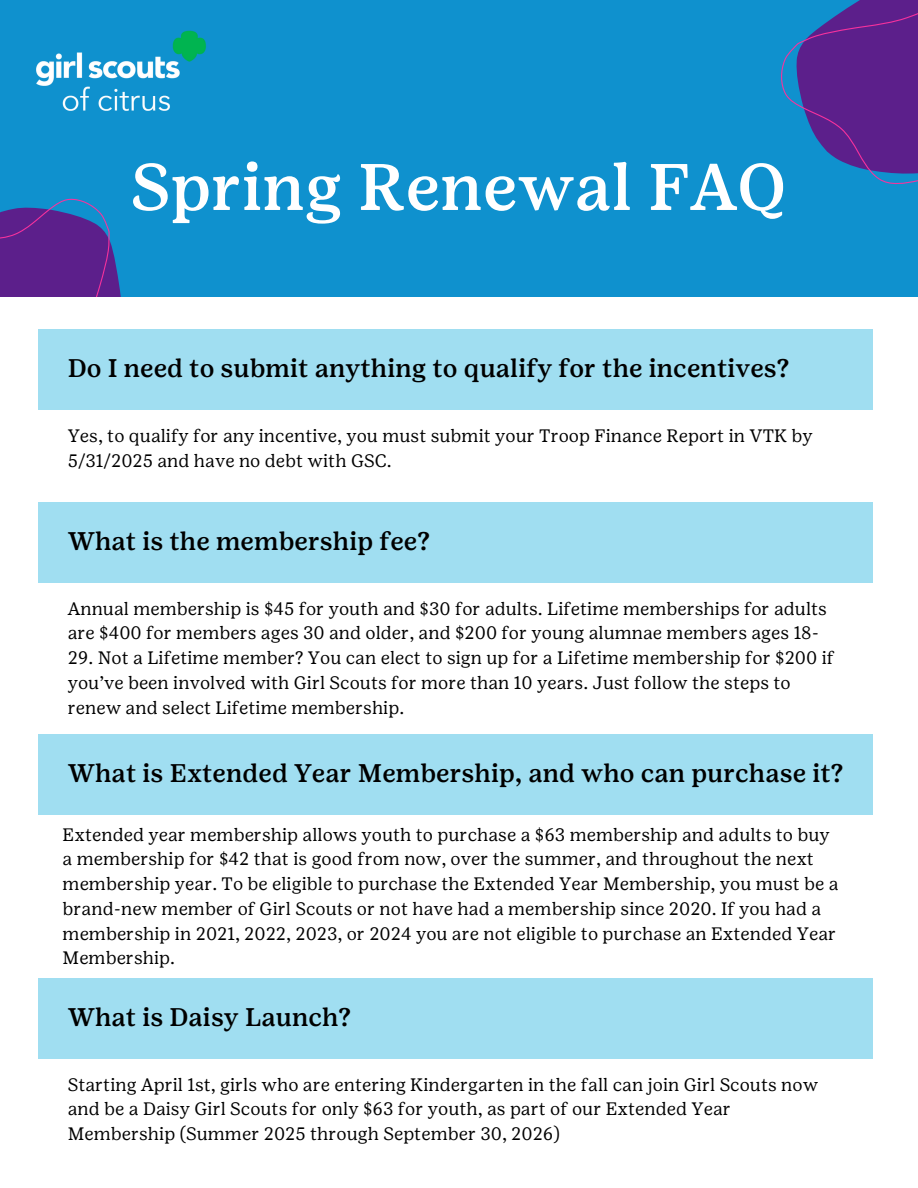
<style>
.page{position:relative;width:918px;height:1188px;background:#fff}
.page>*{position:absolute;margin:0;border:0;box-sizing:border-box;transform-origin:0 0}
.t1{font:500 65.7px "Girl Scout Text";color:#fff}
.t2{font:500 25.5px "Girl Scout Text";color:#000}
.t3{font:18px/24.8px "Girl Scout Text";color:#000}
</style>
<div class="page">
<div style="left:0;top:0;width:918px;height:297px;background:#0f91ce"></div>
<img style="left:36px;top:30px;width:170px;height:81px">
<div style="left:38px;top:734px;width:835px;height:80px;background:#a0def1"></div>
<div style="left:38px;top:979px;width:835px;height:80px;background:#a0def1"></div>
<svg style="left:781px;top:0;width:137px;height:185px"></svg>
<svg style="left:0;top:198px;width:121px;height:99px"></svg>
<div style="left:38px;top:502px;width:835px;height:81px;background:#a0def1"></div>
<div style="left:38px;top:330px;width:835px;height:80px;background:#a0def1"></div>
<p class="t1" style="left:130px;top:148px;width:657px">Spring Renewal FAQ</p>
<h2 class="t2" style="left:68px;top:353px;width:723px">Do I need to submit anything to qualify for the incentives?</h2>
<p class="t3" style="left:68px;top:423px;width:747px">Yes, to qualify for any incentive, you must submit your Troop Finance Report in VTK by<br>5/31/2025 and have no debt with GSC.</p>
<p class="t2" style="left:68px;top:526px;width:364px">What is the membership fee?</p>
<h2 class="t3" style="left:68px;top:596px;width:761px">Annual membership is $45 for youth and $30 for adults. Lifetime memberships for adults are $400 for members ages 30 and older, and $200 for young alumnae members ages 18-</h2>
<h2 class="t3" style="left:68px;top:645px;width:768px">29. Not a Lifetime member? You can elect to sign up for a Lifetime membership for $200 if you’ve been involved with Girl Scouts for more than 10 years. Just follow the steps to renew and select Lifetime membership.</h2>
<p class="t2" style="left:68px;top:758px;width:777px">What is Extended Year Membership, and who can purchase it?</p>
<p class="t3" style="left:63px;top:822px;width:778px">Extended year membership allows youth to purchase a $63 membership and adults to buy a membership for $42 that is good from now, over the summer, and throughout the next membership year. To be eligible to purchase the Extended Year Membership, you must be a brand-new member of Girl Scouts or not have had a membership since 2020. If you had a membership in 2021, 2022, 2023, or 2024 you are not eligible to purchase an Extended Year Membership.</p>
<h2 class="t2" style="left:68px;top:1002px;width:285px">What is Daisy Launch?</h2>
<h1 class="t3" style="left:68px;top:1072px;width:752px">Starting April 1st, girls who are entering Kindergarten in the fall can join Girl Scouts now and be a Daisy Girl Scouts for only $63 for youth, as part of our Extended Year<br>Membership (Summer 2025 through September 30, 2026)</h1>
</div>
